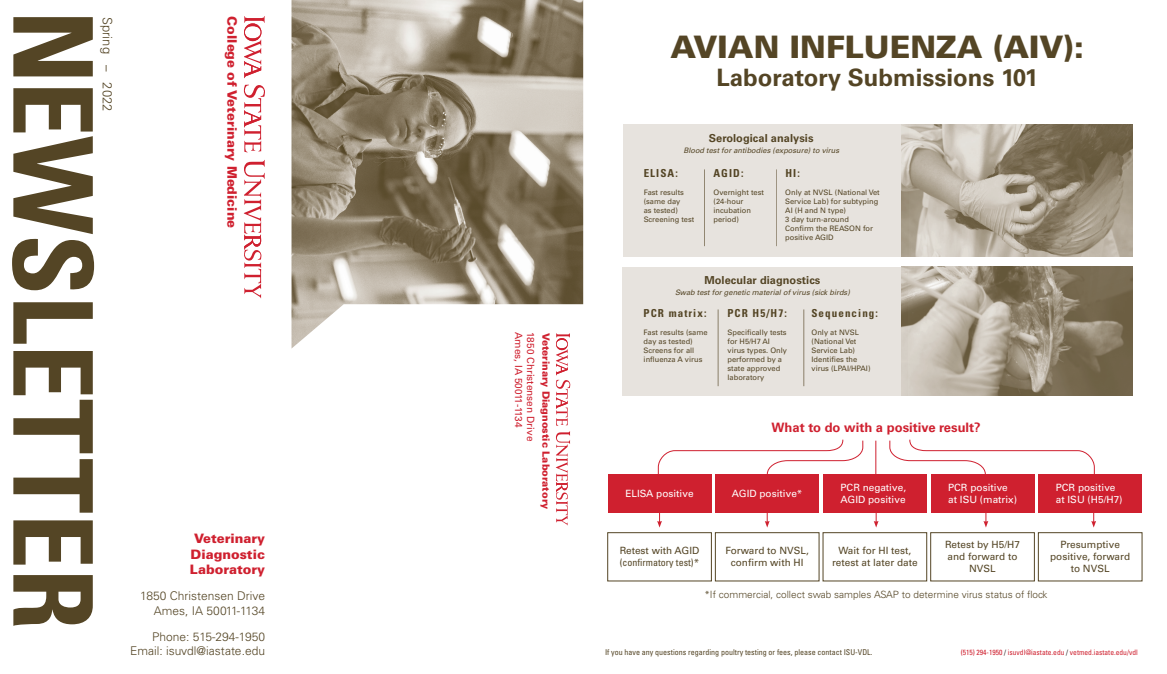
<style>
.page{position:relative;width:1167px;height:674px;background:#fff}
.page>*{position:absolute;margin:0;border:0;box-sizing:border-box;transform-origin:0 0}
.t1{font:700 condensed 110px "Univers LT Std";color:#544525}
.t2{font:900 31px "Univers LT Std";color:#544525}
.t3{font:700 24px "Univers LT Std";color:#544525}
.t4{font:900 13px/15.6px "Univers LT Std";color:#cf202f;text-align:center}
.t5{font:700 13px "Univers LT Std";color:#cf202f}
.t6{font:300 13px "Univers LT Std";color:#544525}
.t7{font:300 12px/14.4px "Univers LT Std";color:#544525;text-align:right}
.t8{font:700 condensed 11px "Univers LT Std";letter-spacing:.1em;color:#544525}
.t9{font:700 11px "Univers LT Std";letter-spacing:.005em;color:#544525}
.t10{font:10px/12px "Univers LT Std";color:#544525;text-align:center}
.t11{font:10px/12px "Univers LT Std";color:#fff}
.t12{font:300 10px "Univers LT Std";color:#544525}
.t13{font:10px "Univers LT Std";color:#cf202f}
.t14{font:condensed 10px/12px "Univers LT Std";color:#544525}
.t15{font:900 10px "Univers LT Std";color:#cf202f}
.t16{font:condensed 8px "Univers LT Std";color:#544525}
.t17{font:7.5px/9px "Univers LT Std";color:#544525}
.t18{font:italic 7.5px "Univers LT Std";color:#544525}
.t19{font:condensed 7.5px "Univers LT Std";color:#cf202f}
.s1{font-stretch:normal}
.s2{color:#231f20}
</style>
<div class="page">
<div style="left:623px;top:124px;width:285px;height:133px;background:#e7e3de"></div>
<hr style="left:704px;top:169px;width:1px;height:77px;background:#544525">
<hr style="left:776px;top:169px;width:1px;height:77px;background:#544525">
<div style="left:622px;top:267px;width:286px;height:128px;background:#e7e3de"></div>
<div style="left:608px;top:474px;width:104px;height:38px;background:#cf202f"></div>
<img style="left:292px;top:0;width:291px;height:348px">
<svg style="left:556px;top:333px;width:14px;height:192px"></svg>
<svg style="left:244px;top:16px;width:21px;height:62px"></svg>
<svg style="left:244px;top:85px;width:21px;height:67px"></svg>
<svg style="left:244px;top:160px;width:21px;height:138px"></svg>
<img style="left:902px;top:267px;width:230px;height:128px">
<img style="left:902px;top:124px;width:230px;height:133px">
<div style="left:715px;top:474px;width:104px;height:38px;background:#cf202f"></div>
<div style="left:823px;top:474px;width:104px;height:38px;background:#cf202f"></div>
<div style="left:931px;top:474px;width:104px;height:38px;background:#cf202f"></div>
<div style="left:1038px;top:474px;width:104px;height:38px;background:#cf202f"></div>
<svg style="left:658px;top:439px;width:437px;height:35px"></svg>
<hr style="left:718px;top:309px;width:1px;height:77px;background:#544525">
<hr style="left:804px;top:309px;width:1px;height:77px;background:#544525">
<svg style="left:657px;top:512px;width:5px;height:16px"></svg>
<svg style="left:765px;top:512px;width:5px;height:16px"></svg>
<svg style="left:874px;top:512px;width:5px;height:16px"></svg>
<svg style="left:984px;top:512px;width:4px;height:16px"></svg>
<svg style="left:1091px;top:512px;width:5px;height:16px"></svg>
<h1 class="t1" style="left:120px;top:10px;width:621px;rotate:90deg">NEWSLETTER</h1>
<h3 class="t4" style="left:240px;top:16px;width:214px;rotate:90deg">College of Veterinary Medicine</h3>
<h3 class="t6" style="left:115px;top:17px;width:96px;rotate:90deg">Spring – 2022</h3>
<h3 class="t4" style="left:190px;top:530px;width:77px">Veterinary<br>Diagnostic<br>Laboratory</h3>
<h3 class="t7" style="left:140px;top:589px;width:126px">1850 Christensen Drive<br>Ames, IA 50011-1134</h3>
<h3 class="t7" style="left:130px;top:629px;width:136px">Phone: 515-294-1950<br>Email: isuvdl@iastate.edu</h3>
<h3 class="t13" style="left:525px;top:332px;width:97px;rotate:90deg">Ames, IA 50011-1134</h3>
<h3 class="t13" style="left:537px;top:332px;width:110px;rotate:90deg">1850 Christensen Drive</h3>
<h3 class="t15" style="left:552px;top:333px;width:178px;rotate:90deg">Veterinary Diagnostic Laboratory</h3>
<h2 class="t2" style="left:671px;top:27px;width:415px">AVIAN INFLUENZA (AIV):</h2>
<h3 class="t3" style="left:717px;top:64px;width:323px">Laboratory Submissions 101</h3>
<h3 class="t9" style="left:709px;top:132px;width:106px">Serological analysis</h3>
<p class="t18" style="left:683px;top:146px;width:157px">Blood test for antibodies (exposure) to virus</p>
<h3 class="t8" style="left:644px;top:167px;width:36px">ELISA:</h3>
<p class="t17" style="left:644px;top:188px;width:52px">Fast results (same day<br>as tested)<br>Screening test</p>
<h3 class="t8" style="left:713px;top:167px;width:32px">AGID:</h3>
<p class="t17" style="left:714px;top:188px;width:52px">Overnight test (24-hour incubation period)</p>
<h3 class="t8" style="left:786px;top:167px;width:16px">HI:</h3>
<p class="t17" style="left:785px;top:188px;width:96px">Only at NVSL (National Vet<br>Service Lab) for subtyping<br>AI (H and N type)<br>3 day turn-around<br>Confirm the REASON for positive AGID</p>
<h3 class="t9" style="left:704px;top:274px;width:118px">Molecular diagnostics</h3>
<p class="t18" style="left:675px;top:288px;width:176px">Swab test for genetic material of virus (sick birds)</p>
<h3 class="t8" style="left:644px;top:307px;width:64px">PCR matrix:</h3>
<h3 class="t8" style="left:727px;top:307px;width:61px">PCR H5/H7:</h3>
<h3 class="t8" style="left:811px;top:307px;width:68px">Sequencing:</h3>
<p class="t17" style="left:644px;top:328px;width:66px">Fast results (same day as tested)<br>Screens for all influenza A virus</p>
<p class="t17" style="left:728px;top:328px;width:61px">Specifically tests for H5/H7 AI virus types. Only performed by a state approved laboratory</p>
<p class="t17" style="left:812px;top:328px;width:60px">Only at NVSL (National Vet<br>Service Lab)<br>Identifies the virus (LPAI/HPAI)</p>
<h3 class="t5" style="left:772px;top:420px;width:211px">What to do with a positive result?</h3>
<h3 class="t11" style="left:625px;top:487px;width:70px">ELISA positive</h3>
<h3 class="t14" style="left:620px;top:545px;width:81px"><span class="s1">Retest with AGID </span>(confirmatory test)<span class="s1">*</span></h3>
<h3 class="t11" style="left:732px;top:487px;width:72px">AGID positive*</h3>
<h3 class="t10" style="left:725px;top:545px;width:85px">Forward to NVSL, confirm with HI</h3>
<h3 class="t11" style="left:841px;top:481px;width:67px">PCR negative,<br>AGID positive</h3>
<h3 class="t10" style="left:832px;top:545px;width:87px">Wait for HI test, retest at later date</h3>
<h3 class="t11" style="left:948px;top:481px;width:70px">PCR positive at ISU (matrix)</h3>
<h3 class="t10" style="left:945px;top:539px;width:76px">Retest by H5/H7 and forward to<br>NVSL</h3>
<h3 class="t11" style="left:1056px;top:481px;width:68px">PCR positive at ISU (H5/H7)</h3>
<h3 class="t10" style="left:1050px;top:539px;width:82px">Presumptive positive, forward to NVSL</h3>
<h3 class="t12" style="left:704px;top:588px;width:345px">*If commercial, collect swab samples ASAP to determine virus status of flock</h3>
<p class="t16" style="left:605px;top:647px;width:269px">If you have any questions regarding poultry testing or fees, please contact ISU-VDL.</p>
<p class="t19" style="left:961px;top:647px;width:179px">(515) 294-1950 <span class="s2">/</span> isuvdl@iastate.edu <span class="s2">/</span> vetmed.iastate.edu/vdl</p>
</div>
